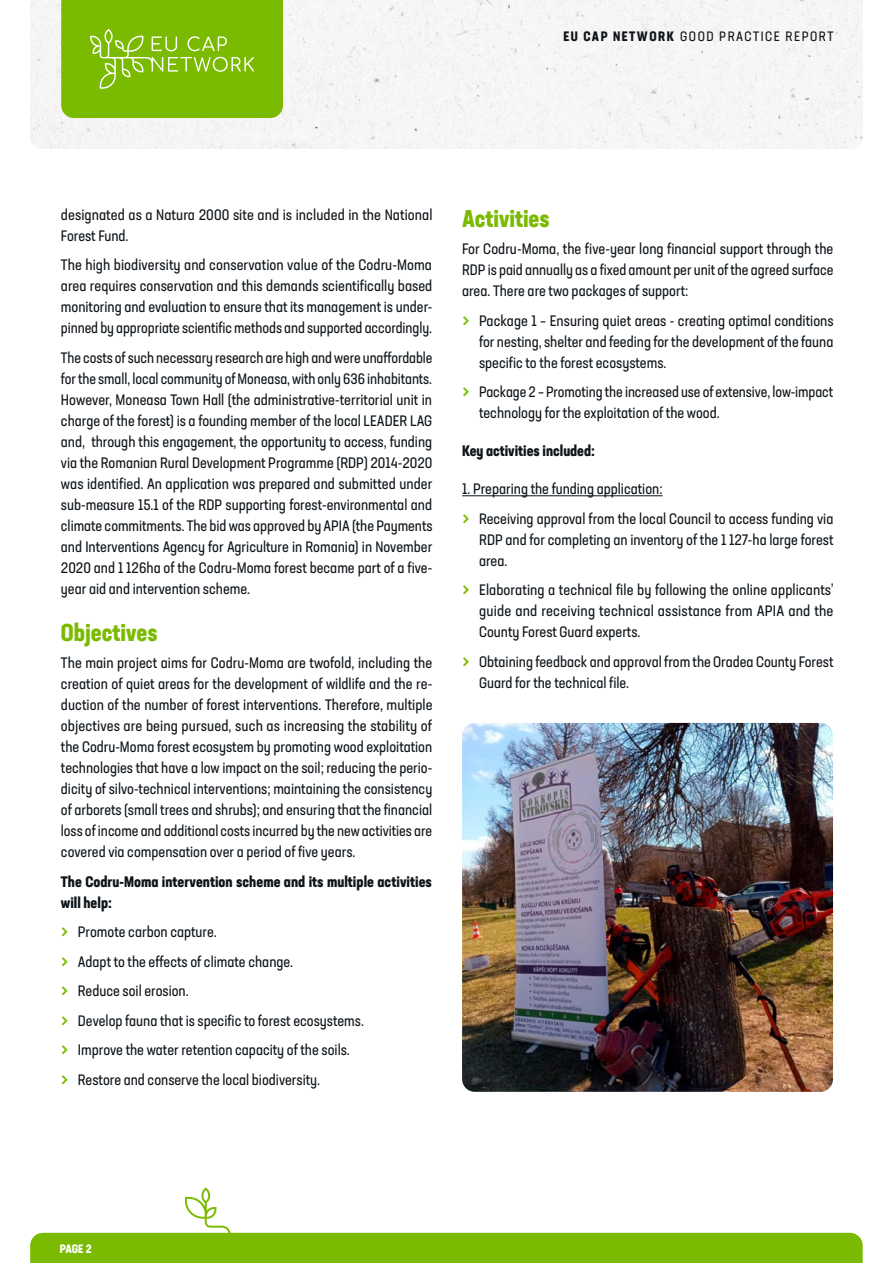
<style>
.page{position:relative;width:893px;height:1263px;background:#fff}
.page>*{position:absolute;margin:0;border:0;box-sizing:border-box;transform-origin:0 0}
.t1{font:700 condensed 24px "Neusa Next Std";color:#7aba00}
.t2{font:condensed 15px/21px "Neusa Next Std";color:#0e1419}
.t3{font:700 condensed 15px/21px "Neusa Next Std";color:#0e1419}
.t4{font:condensed 13.5px "Neusa Next Std";letter-spacing:.11em;color:#0e1419}
.t5{font:700 condensed 12px "Neusa Next Std";color:#fff}
.s1{font-weight:700}
.s2{font-size:22.5px;color:#7aba00}
</style>
<div class="page">
<svg style="left:30px;top:1187px;width:833px;height:76px"></svg>
<hr style="left:462px;top:495px;width:201px;height:1px;background:#0e1419">
<div style="left:30px;top:0;width:833px;height:149px;background:#f7f6f5"></div>
<svg style="left:61px;top:0;width:222px;height:118px;background:#80bd0d"></svg>
<img style="left:462px;top:723px;width:371px;height:369px">
<p class="t4" style="left:563px;top:27px;width:271px"><span class="s1">EU CAP NETWORK</span> GOOD PRACTICE REPORT</p>
<p class="t2" style="left:61px;top:204px;width:373px">designated as a Natura 2000 site and is included in the National<br>Forest Fund.</p>
<p class="t2" style="left:61px;top:254px;width:373px;text-align:justify">The high biodiversity and conservation value of the Codru-Moma area requires conservation and this demands scientifically based monitoring and evaluation to ensure that its management is under&shy;pinned by appropriate scientific methods and supported accordingly.</p>
<p class="t2" style="left:61px;top:347px;width:373px;text-align:justify">The costs of such necessary research are high and were unaffordable for the small, local community of Moneasa, with only 636 inhabitants.<br>However, Moneasa Town Hall (the administrative-territorial unit in charge of the forest) is a founding member of the local LEADER LAG and, through this engagement, the opportunity to access, funding via the Romanian Rural Development Programme (RDP) 2014-2020 was identified. An application was prepared and submitted under sub-measure 15.1 of the RDP supporting forest-environmental and climate commitments. The bid was approved by APIA (the Payments and Interventions Agency for Agriculture in Romania) in November 2020 and 1 126ha of the Codru-Moma forest became part of a five&shy;year aid and intervention scheme.</p>
<h1 class="t1" style="left:61px;top:617px;width:98px">Objectives</h1>
<p class="t2" style="left:61px;top:652px;width:373px;text-align:justify">The main project aims for Codru-Moma are twofold, including the creation of quiet areas for the development of wildlife and the re&shy;duction of the number of forest interventions. Therefore, multiple objectives are being pursued, such as increasing the stability of the Codru-Moma forest ecosystem by promoting wood exploitation technologies that have a low impact on the soil; reducing the perio&shy;dicity of silvo-technical interventions; maintaining the consistency of arborets (small trees and shrubs); and ensuring that the financial loss of income and additional costs incurred by the new activities are covered via compensation over a period of five years.</p>
<p class="t3" style="left:61px;top:871px;width:372px">The Codru-Moma intervention scheme and its multiple activities will help:</p>
<p class="t2" style="left:61px;top:917px;width:305px;line-height:29.5px"><span class="s2">&gt;</span> Promote carbon capture.<br><span class="s2">&gt;</span> Adapt to the effects of climate change.<br><span class="s2">&gt;</span> Reduce soil erosion.<br><span class="s2">&gt;</span> Develop fauna that is specific to forest ecosystems. <span class="s2">&gt;</span> Improve the water retention capacity of the soils.<br><span class="s2">&gt;</span> Restore and conserve the local biodiversity.</p>
<h1 class="t1" style="left:462px;top:203px;width:89px">Activities</h1>
<p class="t2" style="left:462px;top:238px;width:373px;text-align:justify">For Codru-Moma, the five-year long financial support through the RDP is paid annually as a fixed amount per unit of the agreed surface area. There are two packages of support:</p>
<p class="t2" style="left:479px;top:310px;width:356px;text-align:justify;text-indent:-17px"><span class="s2">&gt;</span> Package 1 – Ensuring quiet areas - creating optimal conditions for nesting, shelter and feeding for the development of the fauna specific to the forest ecosystems.</p>
<p class="t2" style="left:479px;top:381px;width:356px;text-indent:-17px"><span class="s2">&gt;</span> Package 2 – Promoting the increased use of extensive, low-impact technology for the exploitation of the wood.</p>
<p class="t3" style="left:462px;top:440px;width:134px">Key activities included:</p>
<p class="t2" style="left:462px;top:474px;width:373px;line-height:29.5px">1. Preparing the funding application:<br><span class="s2">&gt;</span> Receiving approval from the local Council to access funding via</p>
<p class="t2" style="left:479px;top:529px;width:356px">RDP and for completing an inventory of the 1 127-ha large forest area.</p>
<p class="t2" style="left:479px;top:579px;width:356px;text-align:justify;text-indent:-17px"><span class="s2">&gt;</span> Elaborating a technical file by following the online applicants’ guide and receiving technical assistance from APIA and the County Forest Guard experts.</p>
<p class="t2" style="left:479px;top:651px;width:356px;text-indent:-17px"><span class="s2">&gt;</span> Obtaining feedback and approval from the Oradea County Forest<br>Guard for the technical file.</p>
<p class="t5" style="left:60px;top:1241px;width:33px">PAGE 2</p>
</div>
